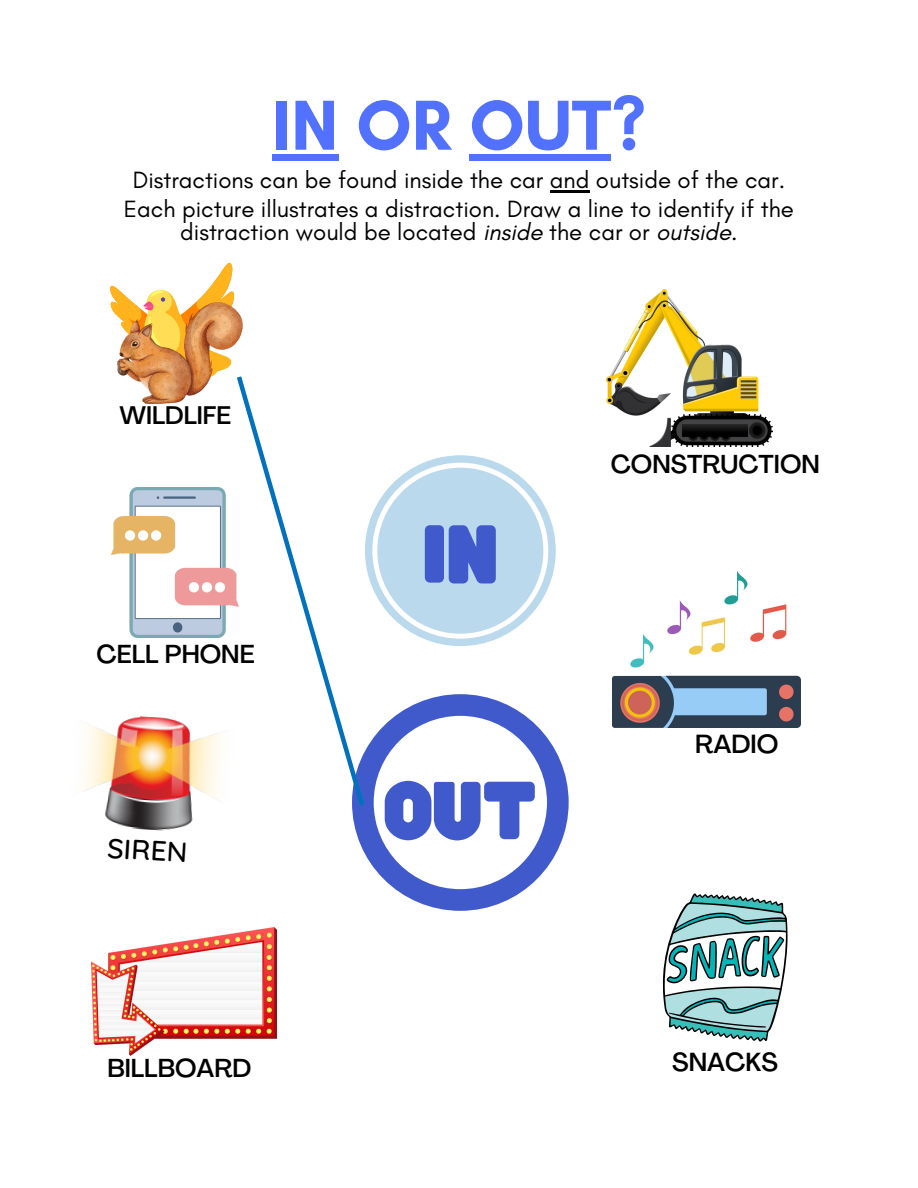
<style>
.page{position:relative;width:918px;height:1188px;background:#fff}
.page>*{position:absolute;margin:0;border:0;box-sizing:border-box;transform-origin:0 0}
.t1{font:700 72px "Glacial Indifference";color:#5271ff}
.t2{font:71.7px "Hitand Run";color:#405acb}
.t3{font:500 28.35px "Quicksand";color:#000}
.t4{font:500 25.8px "Agrandir";color:#000}
.t5{font:500 25.65px "Agrandir";color:#000}
.t6{font:500 25.5px "Agrandir";color:#000}
.t7{font:500 25.05px "Agrandir";color:#000}
.t8{font:24px/23.7px "Glacial Indifference";color:#000;text-align:center}
.s1{font-style:italic}
</style>
<div class="page">
<svg style="left:110px;top:263px;width:124px;height:53px"></svg>
<img style="left:117px;top:302px;width:125px;height:102px">
<img style="left:112px;top:487px;width:121px;height:151px">
<img style="left:84px;top:716px;width:137px;height:115px">
<img style="left:91px;top:927px;width:185px;height:129px">
<img style="left:606px;top:289px;width:166px;height:158px">
<img style="left:612px;top:572px;width:188px;height:155px">
<svg style="left:663px;top:893px;width:125px;height:149px"></svg>
<svg style="left:368px;top:455px;width:188px;height:191px"></svg>
<div style="left:377px;top:468px;width:166px;height:166px;background:#bbd9ed;border-radius:50%"></div>
<svg style="left:352px;top:694px;width:217px;height:217px"></svg>
<div style="left:272px;top:154px;width:66px;height:7px;background:#5271ff"></div>
<div style="left:469px;top:154px;width:142px;height:7px;background:#5271ff"></div>
<hr style="left:550px;top:191px;width:39px;height:2px;background:#000">
<svg style="left:233px;top:371px;width:135px;height:439px"></svg>
<p class="t1" style="left:272px;top:81px;width:376px">IN OR OUT?</p>
<h3 class="t8" style="left:133px;top:168px;width:654px">Distractions can be found inside the car and outside of the car.</h3>
<p class="t8" style="left:124px;top:196px;width:672px">Each picture illustrates a distraction. Draw a line to identify if the distraction would be located <span class="s1">inside</span> the car or <span class="s1">outside</span>.</p>
<p class="t7" style="left:119px;top:406px;width:113px">WILDLIFE</p>
<p class="t5" style="left:97px;top:644px;width:160px">CELL PHONE</p>
<h2 class="t3" style="left:108px;top:830px;width:82px;rotate:3deg">SIREN</h2>
<p class="t5" style="left:107px;top:1058px;width:146px">BILLBOARD</p>
<p class="t2" style="left:422px;top:514px;width:77px">IN</p>
<h3 class="t2" style="left:383px;top:771px;width:155px">OUT</h3>
<p class="t6" style="left:611px;top:453px;width:210px">CONSTRUCTION</p>
<h3 class="t4" style="left:695px;top:733px;width:85px">RADIO</h3>
<p class="t4" style="left:672px;top:1052px;width:107px">SNACKS</p>
</div>
